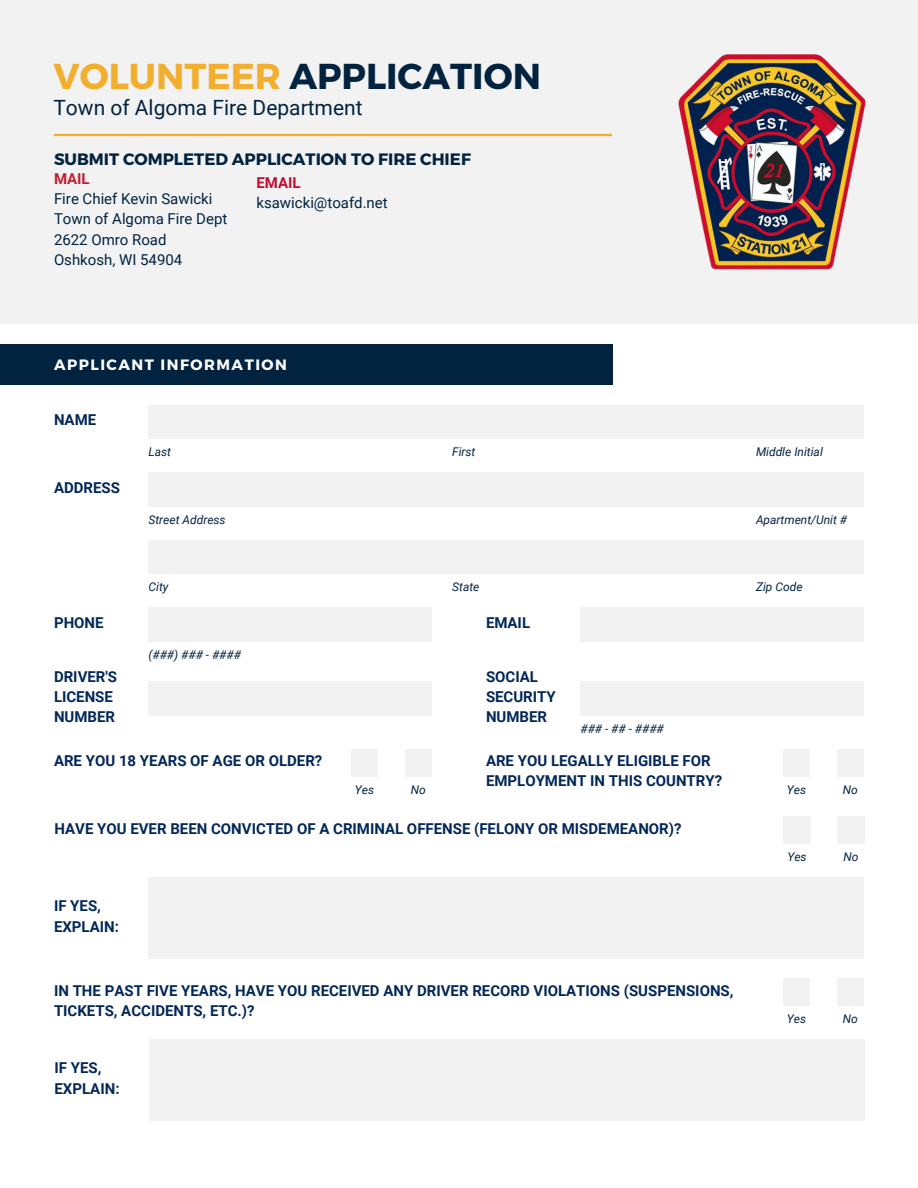
<style>
.page{position:relative;width:918px;height:1188px;background:#fff}
.page>*{position:absolute;margin:0;border:0;box-sizing:border-box;transform-origin:0 0}
.t1{font:700 36px "Montserrat";color:#022340}
.t2{font:21px "Roboto";color:#022340}
.t3{font:700 16.5px "Montserrat";color:#022340}
.t4{font:700 15px/20.2px "Roboto";color:#032859}
.t5{font:15px "Roboto";color:#022340}
.t6{font:700 15px "Montserrat";letter-spacing:.1em;color:#fff}
.t7{font:700 15px "Roboto";color:#bf0f30}
.t8{font:700 15px "Roboto";color:#c31d31}
.t9{font:italic 12px "Roboto";color:#022340}
.s1{color:#f2ae2e}
</style>
<div class="page">
<div style="left:0;top:0;width:918px;height:324px;background:#f2f2f2"></div>
<img style="left:678px;top:54px;width:187px;height:216px">
<hr style="left:54px;top:134px;width:558px;height:2px;background:#f2ae2e">
<div style="left:0;top:344px;width:612px;height:41px;background:#022340"></div>
<div style="left:149px;top:405px;width:715px;height:34px;background:#f2f2f2"></div>
<div style="left:149px;top:472px;width:715px;height:34px;background:#f2f2f2"></div>
<div style="left:149px;top:540px;width:715px;height:34px;background:#f2f2f2"></div>
<div style="left:149px;top:608px;width:283px;height:33px;background:#f2f2f2"></div>
<div style="left:581px;top:608px;width:283px;height:33px;background:#f2f2f2"></div>
<div style="left:149px;top:682px;width:283px;height:34px;background:#f2f2f2"></div>
<div style="left:581px;top:682px;width:283px;height:34px;background:#f2f2f2"></div>
<svg style="left:405px;top:749px;width:27px;height:27px"></svg>
<svg style="left:351px;top:749px;width:27px;height:27px"></svg>
<svg style="left:837px;top:749px;width:27px;height:27px"></svg>
<svg style="left:783px;top:749px;width:27px;height:27px"></svg>
<svg style="left:838px;top:817px;width:27px;height:27px"></svg>
<svg style="left:784px;top:817px;width:27px;height:27px"></svg>
<div style="left:149px;top:878px;width:715px;height:80px;background:#f2f2f2"></div>
<svg style="left:837px;top:979px;width:27px;height:27px"></svg>
<svg style="left:783px;top:979px;width:27px;height:27px"></svg>
<div style="left:149px;top:1040px;width:716px;height:80px;background:#f2f2f2"></div>
<p class="t1" style="left:53px;top:53px;width:489px"><span class="s1">VOLUNTEER</span> APPLICATION</p>
<p class="t2" style="left:53px;top:95px;width:311px">Town of Algoma Fire Department</p>
<p class="t3" style="left:54px;top:148px;width:418px">SUBMIT COMPLETED APPLICATION TO FIRE CHIEF</p>
<p class="t7" style="left:256px;top:174px;width:46px">EMAIL</p>
<p class="t5" style="left:256px;top:194px;width:133px">ksawicki@toafd.net</p>
<p class="t8" style="left:54px;top:170px;width:37px">MAIL</p>
<p class="t5" style="left:54px;top:190px;width:160px">Fire Chief Kevin Sawicki</p>
<p class="t5" style="left:54px;top:210px;width:175px">Town of Algoma Fire Dept</p>
<p class="t5" style="left:54px;top:231px;width:114px">2622 Omro Road</p>
<p class="t5" style="left:54px;top:251px;width:130px">Oshkosh, WI 54904</p>
<p class="t6" style="left:54px;top:355px;width:234px">APPLICANT INFORMATION</p>
<p class="t4" style="left:54px;top:410px;width:44px">NAME</p>
<p class="t4" style="left:54px;top:477px;width:68px">ADDRESS</p>
<p class="t9" style="left:148px;top:445px;width:24px">Last</p>
<p class="t9" style="left:452px;top:445px;width:25px">First</p>
<p class="t9" style="left:756px;top:445px;width:68px">Middle Initial</p>
<p class="t9" style="left:148px;top:513px;width:79px">Street Address</p>
<p class="t9" style="left:756px;top:513px;width:93px">Apartment/Unit #</p>
<p class="t9" style="left:148px;top:580px;width:21px">City</p>
<p class="t9" style="left:452px;top:580px;width:29px">State</p>
<p class="t9" style="left:756px;top:580px;width:48px">Zip Code</p>
<p class="t4" style="left:54px;top:612px;width:51px">PHONE</p>
<p class="t4" style="left:486px;top:612px;width:46px">EMAIL</p>
<p class="t9" style="left:148px;top:648px;width:94px">(###) ### - ####</p>
<p class="t4" style="left:54px;top:666px;width:65px">DRIVER'S<br>LICENSE<br>NUMBER</p>
<p class="t4" style="left:486px;top:666px;width:71px">SOCIAL<br>SECURITY<br>NUMBER</p>
<p class="t9" style="left:580px;top:722px;width:85px">### - ## - ####</p>
<p class="t4" style="left:54px;top:751px;width:270px">ARE YOU 18 YEARS OF AGE OR OLDER?</p>
<p class="t9" style="left:355px;top:783px;width:21px">Yes</p>
<p class="t4" style="left:486px;top:751px;width:238px">ARE YOU LEGALLY ELIGIBLE FOR<br>EMPLOYMENT IN THIS COUNTRY?</p>
<p class="t9" style="left:411px;top:783px;width:17px">No</p>
<p class="t9" style="left:787px;top:783px;width:21px">Yes</p>
<p class="t4" style="left:55px;top:818px;width:629px">HAVE YOU EVER BEEN CONVICTED OF A CRIMINAL OFFENSE (FELONY OR MISDEMEANOR)?</p>
<p class="t4" style="left:54px;top:896px;width:67px">IF YES,<br>EXPLAIN:</p>
<p class="t4" style="left:54px;top:980px;width:681px">IN THE PAST FIVE YEARS, HAVE YOU RECEIVED ANY DRIVER RECORD VIOLATIONS (SUSPENSIONS,<br>TICKETS, ACCIDENTS, ETC.)?</p>
<p class="t4" style="left:55px;top:1058px;width:67px">IF YES,<br>EXPLAIN:</p>
<p class="t9" style="left:787px;top:850px;width:21px">Yes</p>
<p class="t9" style="left:787px;top:1012px;width:21px">Yes</p>
<p class="t9" style="left:843px;top:783px;width:17px">No</p>
<p class="t9" style="left:844px;top:850px;width:17px">No</p>
<p class="t9" style="left:843px;top:1012px;width:17px">No</p>
</div>
